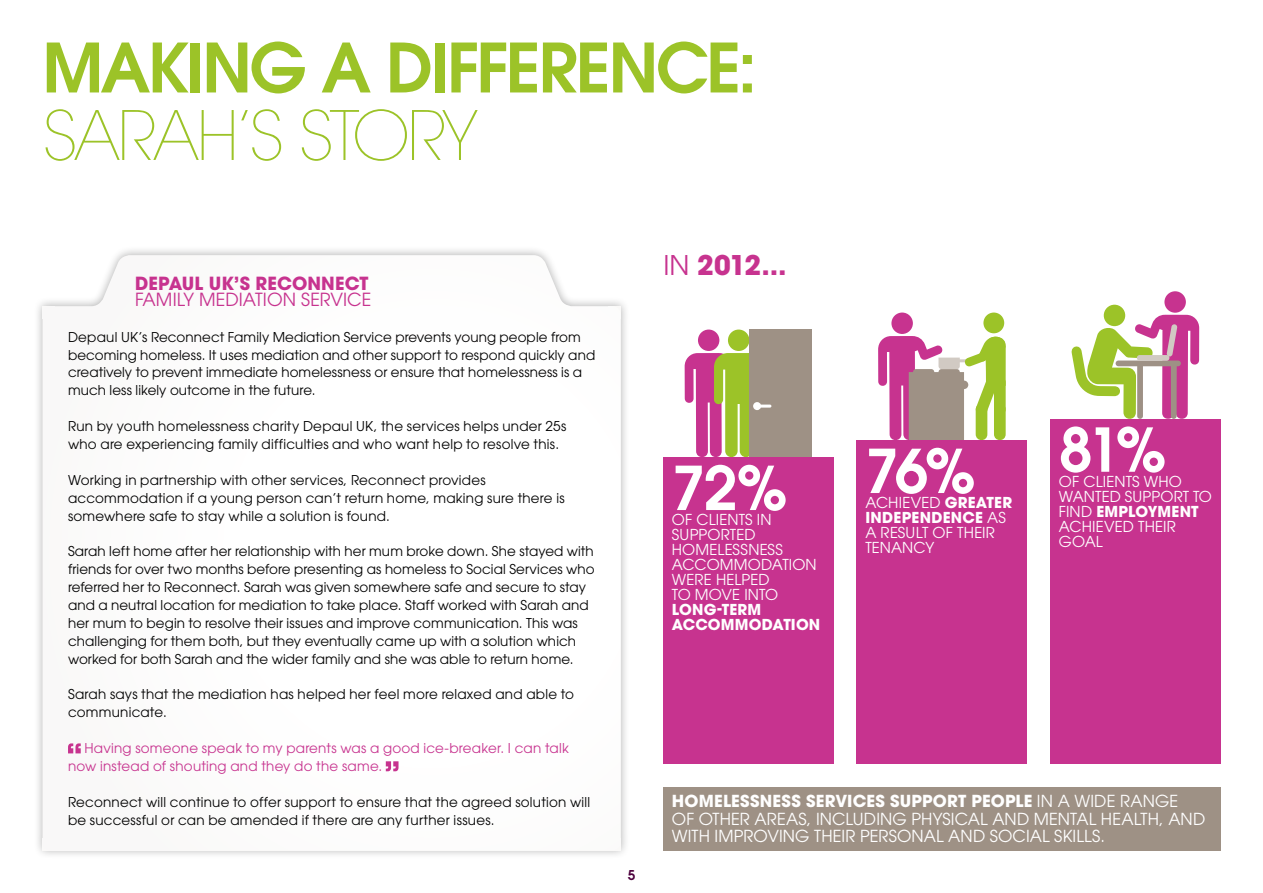
<style>
.page{position:relative;width:1263px;height:893px;background:#fff}
.page>*{position:absolute;margin:0;border:0;box-sizing:border-box;transform-origin:0 0}
.Heading_1{font:600 67.5px "ITC Avant Garde Pro";letter-spacing:-.04em;color:#9cc328}
.Heading_1-2{font:200 67.5px "ITC Avant Garde Pro";letter-spacing:-.045em;color:#9cc328}
.Body_text{font:600 60px "ITC Avant Garde Pro";color:#fff}
.Sub-heading_1{font:700 27px "ITC Avant Garde Pro";color:#c7338f}
.Heading_2{font:18px/16.5px "ITC Avant Garde Pro";color:#c7338f}
.Sub-heading_2{font:16.5px/17.2px "ITC Avant Garde Pro";letter-spacing:.005em;color:#fff}
.Sub-heading_2-2{font:15px/15px "ITC Avant Garde Pro";letter-spacing:.01em;color:#fff}
.Body_text-2{font:13.5px/17.9px "ITC Avant Garde Pro";letter-spacing:.01em;color:#000}
.Body_text-3{font:13.5px/17.9px "ITC Avant Garde Pro";letter-spacing:.015em;color:#c7338f}
.Body_text-4{font:600 13.5px "ITC Avant Garde Pro";color:#4d003d}
.s1{font-weight:700}
.s2{font-weight:400}
</style>
<div class="page">
<div style="left:34px;top:246px;width:596px;height:614px;background:#000;opacity:.3"></div>
<svg style="left:43px;top:255px;width:578px;height:595px"></svg>
<svg style="left:68px;top:743px;width:13px;height:10px"></svg>
<svg style="left:386px;top:761px;width:12px;height:10px"></svg>
<div style="left:749px;top:330px;width:63px;height:127px;background:#9e9185"></div>
<svg style="left:684px;top:330px;width:87px;height:127px"></svg>
<div style="left:663px;top:457px;width:170px;height:306px;background:#c7338f"></div>
<div style="left:891px;top:313px;width:22px;height:21px;background:#c7338f;border-radius:50%"></div>
<svg style="left:878px;top:336px;width:128px;height:104px"></svg>
<div style="left:983px;top:313px;width:21px;height:20px;background:#9cc328;border-radius:50%"></div>
<div style="left:857px;top:440px;width:170px;height:323px;background:#c7338f"></div>
<div style="left:1164px;top:291px;width:22px;height:22px;background:#c7338f;border-radius:50%"></div>
<div style="left:1104px;top:305px;width:21px;height:21px;background:#9cc328;border-radius:50%"></div>
<svg style="left:1071px;top:315px;width:128px;height:104px"></svg>
<div style="left:1137px;top:362px;width:6px;height:57px;background:#9e9185;border-radius:3px"></div>
<div style="left:1050px;top:419px;width:170px;height:344px;background:#c7338f"></div>
<div style="left:663px;top:787px;width:557px;height:63px;background:#9e9185"></div>
<p class="Heading_1" style="left:43px;top:24px;width:716px">MAKING A DIFFERENCE:</p>
<p class="Heading_1-2" style="left:43px;top:93px;width:438px">SARAH’S STORY</p>
<p class="Heading_2" style="left:135px;top:275px;width:238px"><span class="s1">DEPAUL UK’S RECONNECT<br></span>FAMILY MEDIATION SERVICE</p>
<p class="Body_text-2" style="left:68px;top:328px;width:529px">Depaul UK’s Reconnect Family Mediation Service prevents young people from becoming homeless. It uses mediation and other support to respond quickly and creatively to prevent immediate homelessness or ensure that homelessness is a much less likely outcome in the future.</p>
<p class="Body_text-2" style="left:68px;top:417px;width:500px">Run by youth homelessness charity Depaul UK, the services helps under 25s who are experiencing family difficulties and who want help to resolve this.</p>
<p class="Body_text-2" style="left:68px;top:471px;width:498px">Working in partnership with other services, Reconnect provides accommodation if a young person can’t return home, making sure there is somewhere safe to stay while a solution is found.</p>
<p class="Body_text-2" style="left:68px;top:542px;width:528px">Sarah left home after her relationship with her mum broke down. She stayed with friends for over two months before presenting as homeless to Social Services who referred her to Reconnect. Sarah was given somewhere safe and secure to stay and a neutral location for mediation to take place. Staff worked with Sarah and her mum to begin to resolve their issues and improve communication. This was challenging for them both, but they eventually came up with a solution which worked for both Sarah and the wider family and she was able to return home.</p>
<p class="Body_text-2" style="left:68px;top:685px;width:508px">Sarah says that the mediation has helped her feel more relaxed and able to communicate.</p>
<p class="Body_text-3" style="left:68px;top:739px;width:502px;text-indent:16px">Having someone speak to my parents was a good ice-breaker. I can talk now instead of shouting and they do the same.</p>
<p class="Body_text-2" style="left:68px;top:793px;width:524px">Reconnect will continue to offer support to ensure that the agreed solution will be successful or can be amended if there are any further issues.</p>
<p class="Sub-heading_1" style="left:663px;top:247px;width:125px"><span class="s2">IN</span> 2012...</p>
<p class="Body_text" style="left:672px;top:449px;width:118px">72%</p>
<p class="Sub-heading_2-2" style="left:672px;top:512px;width:150px">OF CLIENTS IN<br>SUPPORTED<br>HOMELESSNESS<br>ACCOMMODATION<br>WERE HELPED<br>TO MOVE INTO<br><span class="s1">LONG-TERM<br>ACCOMMODATION</span></p>
<p class="Body_text" style="left:865px;top:432px;width:112px">76%</p>
<p class="Sub-heading_2-2" style="left:865px;top:495px;width:148px">ACHIEVED <span class="s1">GREATER<br>INDEPENDENCE</span> AS<br>A RESULT OF THEIR<br>TENANCY</p>
<p class="Body_text" style="left:1059px;top:410px;width:109px">81%</p>
<p class="Sub-heading_2-2" style="left:1059px;top:474px;width:155px">OF CLIENTS WHO<br>WANTED SUPPORT TO<br>FIND <span class="s1">EMPLOYMENT<br></span>ACHIEVED THEIR<br>GOAL</p>
<p class="Body_text-4" style="left:628px;top:866px;width:9px">5</p>
<p class="Sub-heading_2" style="left:672px;top:792px;width:535px"><span class="s1">HOMELESSNESS SERVICES SUPPORT PEOPLE</span> IN A WIDE RANGE<br>OF OTHER AREAS, INCLUDING PHYSICAL AND MENTAL HEALTH, AND<br>WITH IMPROVING THEIR PERSONAL AND SOCIAL SKILLS.</p>
</div>
